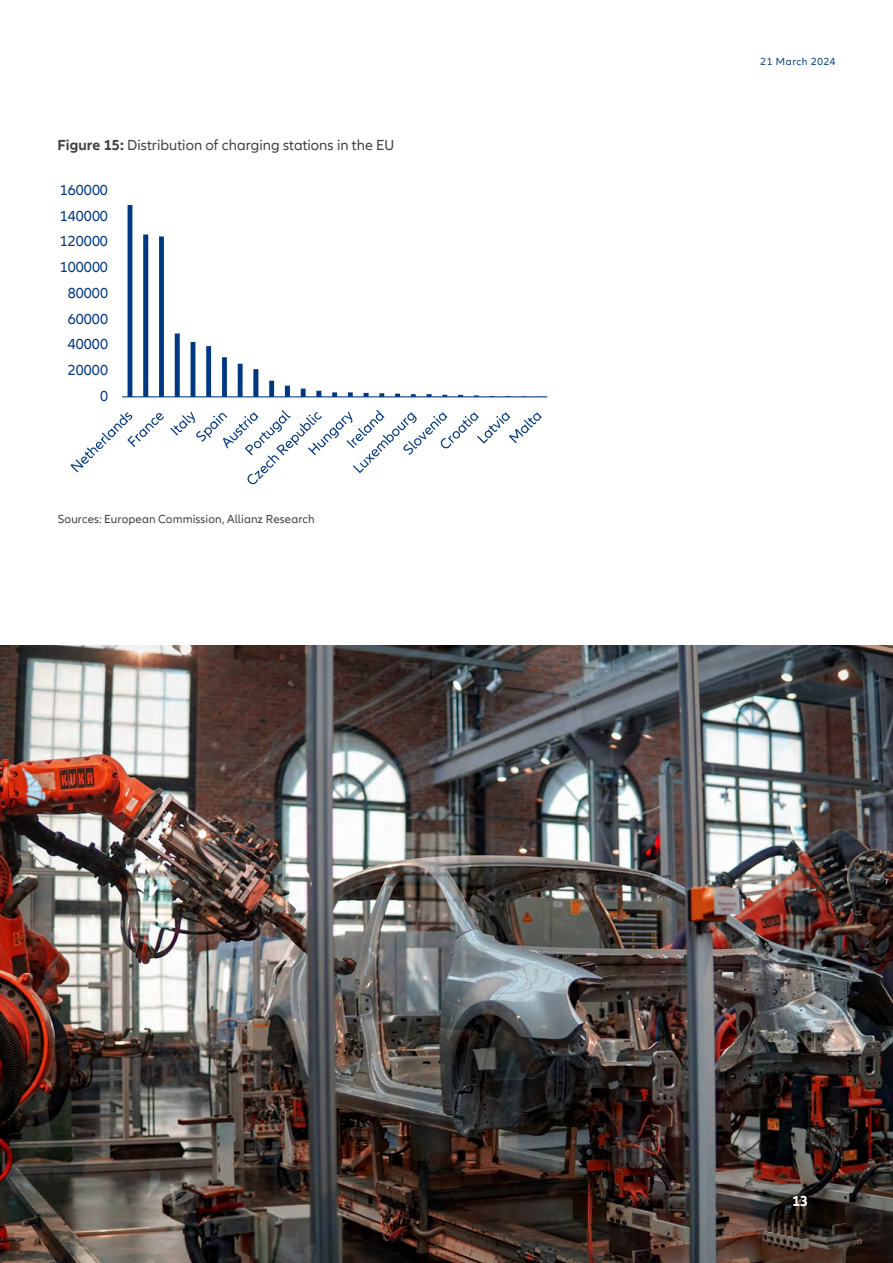
<style>
.page{position:relative;width:893px;height:1263px;background:#fff}
.page>*{position:absolute;margin:0;border:0;box-sizing:border-box;transform-origin:0 0}
.t1{font:15px "Allianz Neo";letter-spacing:.005em;color:#424241}
.t2{font:15px "Allianz Neo";letter-spacing:.005em;color:#003781}
.t3{font:700 15px "Allianz Neo";color:#fff}
.t4{font:12px "Allianz Neo";letter-spacing:.01em;color:#424241}
.t5{font:10.5px "Allianz Neo";letter-spacing:.06em;color:#033f85}
.s1{font-weight:700}
</style>
<div class="page">
<svg style="left:128px;top:205px;width:351px;height:191px"></svg>
<hr style="left:122px;top:396px;width:425px;height:1px;background:#003781">
<svg style="left:70px;top:412px;width:94px;height:60px"></svg>
<svg style="left:170px;top:410px;width:372px;height:74px"></svg>
<img style="left:0;top:645px;width:893px;height:618px">
<p class="t1" style="left:57px;top:137px;width:338px"><span class="s1">Figure 15:</span> Distribution of charging stations in the EU</p>
<p class="t2" style="left:60px;top:181px;width:50px">160000</p>
<p class="t2" style="left:60px;top:207px;width:50px">140000</p>
<p class="t2" style="left:60px;top:233px;width:50px">120000</p>
<p class="t2" style="left:60px;top:258px;width:50px">100000</p>
<p class="t2" style="left:68px;top:284px;width:42px">80000</p>
<p class="t2" style="left:68px;top:310px;width:42px">60000</p>
<p class="t2" style="left:68px;top:336px;width:42px">40000</p>
<p class="t2" style="left:68px;top:362px;width:42px">20000</p>
<p class="t2" style="left:100px;top:387px;width:10px">0</p>
<p class="t4" style="left:58px;top:512px;width:258px">Sources: European Commission, Allianz Research</p>
<p class="t5" style="left:760px;top:56px;width:77px">21 March 2024</p>
<p class="t3" style="left:792px;top:1192px;width:18px">13</p>
</div>
